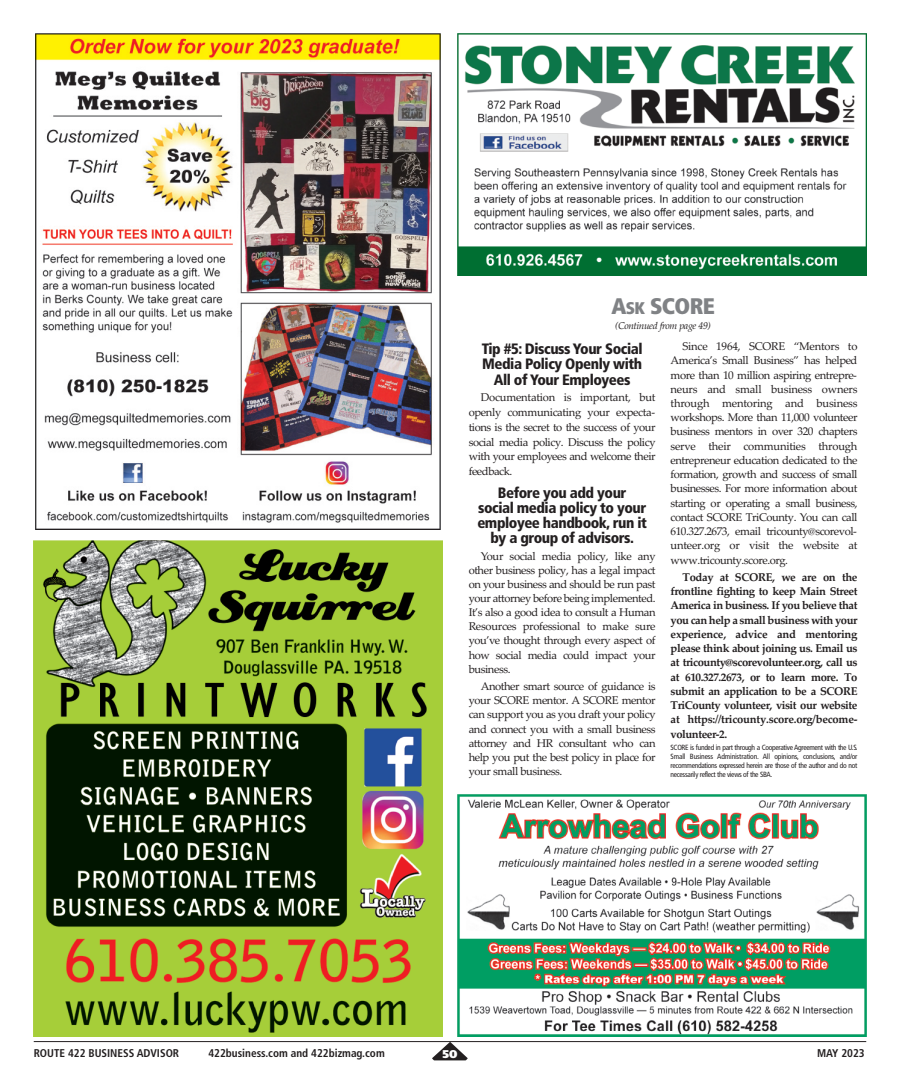
<style>
.page{position:relative;width:900px;height:1092px;background:#fff}
.page>*{position:absolute;margin:0;border:0;box-sizing:border-box;transform-origin:0 0}
.t1{font:900 condensed 22.5px "Frutiger";letter-spacing:-.03em;color:#808285}
.t2{font:900 condensed 15px/15.1px "Frutiger";letter-spacing:-.03em;color:#231f20;text-align:center}
.t3{font:11.25px/14.2px "Palatino Linotype";letter-spacing:-.04em;color:#231f20;text-align:justify}
.t4{font:700 11.25px/14.2px "Palatino Linotype";letter-spacing:-.02em;color:#231f20;text-align:justify}
.t5{font:700 condensed 11.25px "Frutiger";color:#231f20}
.t6{font:900 11.25px "Frutiger";color:#fff}
.t7{font:italic 10px "Palatino Linotype";letter-spacing:-.04em;color:#231f20}
.t8{font:condensed 7.5px/9px "Frutiger";letter-spacing:-.04em;color:#231f20;text-align:justify}
.s1{font-size:16.88px}
</style>
<div class="page">
<hr style="left:34px;top:1041px;width:832px;height:1px;background:#231f20">
<svg style="left:432px;top:1041px;width:36px;height:19px"></svg>
<img style="left:34px;top:541px;width:408px;height:495px">
<img style="left:457px;top:794px;width:409px;height:242px">
<img style="left:35px;top:34px;width:406px;height:495px">
<img style="left:457px;top:34px;width:409px;height:241px">
<h1 class="t1" style="left:611px;top:297px;width:105px">A<span class="s1">SK</span> SCORE</h1>
<p class="t7" style="left:615px;top:319px;width:97px">(Continued from page 49)</p>
<h2 class="t2" style="left:482px;top:343px;width:162px">Tip #5: Discuss Your Social<br>Media Policy Openly with<br>All of Your Employees</h2>
<p class="t3" style="left:469px;top:390px;width:188px;line-height:14.8px;text-indent:12px">Documentation is important, but openly communicating your expecta&shy;tions is the secret to the success of your social media policy. Discuss the policy with your employees and welcome their feedback.</p>
<h2 class="t2" style="left:477px;top:486px;width:171px">Before you add your<br>social media policy to your employee handbook, run it by a group of advisors.</h2>
<p class="t3" style="left:469px;top:548px;width:188px;text-indent:12px">Your social media policy, like any other business policy, has a legal impact on your business and should be run past your attorney before being implemented.<br>It’s also a good idea to consult a Human Resources professional to make sure you’ve thought through every aspect of how social media could impact your business.</p>
<p class="t3" style="left:469px;top:679px;width:188px;text-indent:12px">Another smart source of guidance is your SCORE mentor. A SCORE mentor can support you as you draft your policy and connect you with a small business attorney and HR consultant who can help you put the best policy in place for your small business.</p>
<p class="t3" style="left:671px;top:339px;width:188px;text-indent:12px">Since 1964, SCORE “Mentors to America’s Small Business” has helped more than 10 million aspiring entrepre&shy;neurs and small business owners through mentoring and business workshops. More than 11,000 volunteer business mentors in over 320 chapters serve their communities through entrepreneur education dedicated to the formation, growth and success of small businesses. For more information about starting or operating a small business, contact SCORE TriCounty. You can call 610.327.2673, email tricounty@scorevol&shy;unteer.org or visit the website at www.tricounty.score.org.</p>
<p class="t4" style="left:671px;top:570px;width:188px;text-indent:12px">Today at SCORE, we are on the frontline fighting to keep Main Street America in business. If you believe that you can help a small business with your experience, advice and mentoring please think about joining us. Email us at tricounty@scorevolunteer.org, call us at 610.327.2673, or to learn more. To submit an application to be a SCORE TriCounty volunteer, visit our website at https://tricounty.score.org/become&shy;volunteer-2.</p>
<p class="t8" style="left:671px;top:743px;width:189px">SCORE is funded in part through a Cooperative Agreement with the U.S.<br>Small Business Administration. All opinions, conclusions, and/or recommendations expressed herein are those of the author and do not necessarily reflect the views of the SBA.</p>
<p class="t5" style="left:34px;top:1048px;width:147px">ROUTE 422 BUSINESS ADVISOR</p>
<p class="t5" style="left:208px;top:1048px;width:178px">422business.com and 422bizmag.com</p>
<p class="t6" style="left:443px;top:1049px;width:16px">50</p>
<p class="t5" style="left:817px;top:1048px;width:49px">MAY 2023</p>
</div>
